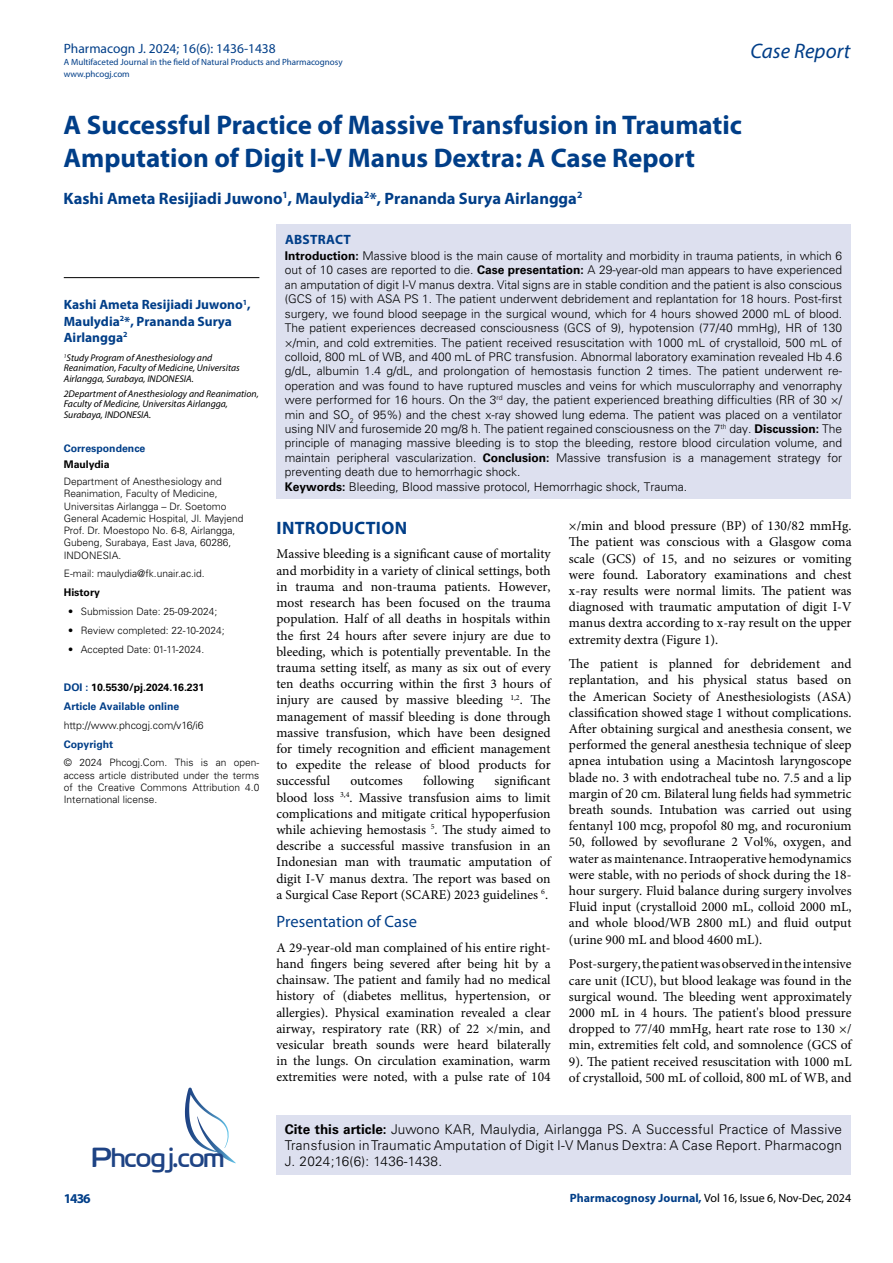
<style>
.page{position:relative;width:893px;height:1263px;background:#fff}
.page>*{position:absolute;margin:0;border:0;box-sizing:border-box;transform-origin:0 0}
.t1{font:27.6px "Cloud World";color:#1e4384}
.t2{font:700 27px/33px "Myriad Pro";color:#003e88}
.t3{font:italic 21px "Myriad Pro";color:#003e88}
.t4{font:700 18px "Myriad Pro";letter-spacing:.015em;color:#003e88}
.t5{font:700 16.5px "Myriad Pro";color:#003e88}
.t6{font:16.5px "Myriad Pro";color:#003e88}
.t7{font:13.5px/16.2px "Minion Pro";color:#000;text-align:justify}
.t8{font:300 13.5px/16.2px "Univers LT Std";letter-spacing:.02em;color:#000}
.t9{font:700 13.5px/16.2px "Myriad Pro";color:#003e88}
.t10{font:13.5px "Myriad Pro";color:#003e88}
.t11{font:700 13.5px "Myriad Pro";letter-spacing:.02em;color:#003e88}
.t12{font:300 12px/14.4px "Univers LT Std";color:#000}
.t13{font:12px "Myriad Pro";color:#000}
.t14{font:700 10.5px/18.9px "Univers LT Std";color:#003e88}
.t15{font:300 10.5px "Univers LT Std";color:#000}
.t16{font:700 10.5px "Univers LT Std";color:#000}
.t17{font:300 10.2px/12.3px "Univers LT Std";color:#000}
.t18{font:italic 9.75px/10.5px "Myriad Pro";color:#000}
.t19{font:9px/12px "Myriad Pro";color:#003e88}
.s1{color:#000}
.s2{font-weight:700}
.s3{font-weight:700;color:#003e88}
</style>
<div class="page">
<div style="left:276px;top:1115px;width:574px;height:60px;background:#dde0ef"></div>
<svg style="left:185px;top:1087px;width:51px;height:76px"></svg>
<div style="left:276px;top:225px;width:575px;height:274px;background:#dde0ef"></div>
<hr style="left:64px;top:277px;width:195px;height:1px;background:#000">
<p class="t10" style="left:64px;top:40px;width:214px">Pharmacogn J. 2024; 16(6): 1436-1438</p>
<p class="t19" style="left:64px;top:55px;width:280px">A Multifaceted Journal in the field of Natural Products and Pharmacognosy www.phcogj.com</p>
<h3 class="t3" style="left:750px;top:38px;width:101px">Case Report</h3>
<h2 class="t2" style="left:64px;top:108px;width:680px">A Successful Practice of Massive Transfusion in Traumatic<br>Amputation of Digit I-V Manus Dextra: A Case Report</h2>
<p class="t5" style="left:64px;top:187px;width:520px">Kashi Ameta Resijiadi Juwono<sup>1</sup>, Maulydia<sup>2</sup>*, Prananda Surya Airlangga<sup>2</sup></p>
<p class="t9" style="left:64px;top:296px;width:188px">Kashi Ameta Resijiadi Juwono<sup>1</sup>,<br>Maulydia<sup>2</sup>*, Prananda Surya<br>Airlangga<sup>2</sup></p>
<p class="t18" style="left:64px;top:352px;width:178px"><sup>1</sup>Study Program of Anesthesiology and<br>Reanimation, Faculty of Medicine, Universitas<br>Airlangga, Surabaya, INDONESIA.</p>
<p class="t18" style="left:64px;top:388px;width:197px">2Department of Anesthesiology and Reanimation,<br>Faculty of Medicine, Universitas Airlangga,<br>Surabaya, INDONESIA.</p>
<p class="t14" style="left:64px;top:438px;width:83px">Correspondence</p>
<p class="t16" style="left:64px;top:458px;width:47px">Maulydia</p>
<p class="t17" style="left:64px;top:475px;width:181px">Department of Anesthesiology and Reanimation, Faculty of Medicine, Universitas Airlangga – Dr. Soetomo General Academic Hospital, Jl. Mayjend Prof. Dr. Moestopo No. 6-8, Airlangga, Gubeng, Surabaya, East Java, 60286, INDONESIA.</p>
<p class="t17" style="left:64px;top:568px;width:142px">E-mail: maulydia@fk.unair.ac.id.</p>
<p class="t16" style="left:64px;top:586px;width:38px">History</p>
<p class="t17" style="left:68px;top:605px;width:151px">• Submission Date: 25-09-2024;</p>
<p class="t17" style="left:68px;top:624px;width:158px">• Review completed: 22-10-2024;</p>
<p class="t17" style="left:68px;top:643px;width:138px">• Accepted Date: 01-11-2024.</p>
<p class="t14" style="left:64px;top:678px;width:142px">DOI : <span class="s1">10.5530/pj.2024.16.231<br></span>Article Available online</p>
<p class="t15" style="left:64px;top:719px;width:141px">http://www.phcogj.com/v16/i6</p>
<p class="t14" style="left:64px;top:734px;width:51px">Copyright</p>
<p class="t17" style="left:64px;top:756px;width:197px;text-align:justify">© 2024 Phcogj.Com. This is an open&shy;access article distributed under the terms of the Creative Commons Attribution 4.0<br>International license.</p>
<p class="t11" style="left:285px;top:230px;width:67px">ABSTRACT</p>
<p class="t12" style="left:285px;top:249px;width:559px"><span class="s2">Introduction:</span> Massive blood is the main cause of mortality and morbidity in trauma patients, in which 6 out of 10 cases are reported to die. <span class="s2">Case presentation:</span> A 29-year-old man appears to have experienced an amputation of digit I-V manus dextra. Vital signs are in stable condition and the patient is also conscious (GCS of 15) with ASA PS 1. The patient underwent debridement and replantation for 18 hours. Post-first surgery, we found blood seepage in the surgical wound, which for 4 hours showed 2000 mL of blood.<br>The patient experiences decreased consciousness (GCS of 9), hypotension (77/40 mmHg), HR of 130 ×/min, and cold extremities. The patient received resuscitation with 1000 mL of crystalloid, 500 mL of colloid, 800 mL of WB, and 400 mL of PRC transfusion. Abnormal laboratory examination revealed Hb 4.6 g/dL, albumin 1.4 g/dL, and prolongation of hemostasis function 2 times. The patient underwent re&shy;operation and was found to have ruptured muscles and veins for which musculorraphy and venorraphy were performed for 16 hours. On the 3<sup>rd</sup> day, the patient experienced breathing difficulties (RR of 30 ×/ min and SO<sub>2</sub> of 95%) and the chest x-ray showed lung edema. The patient was placed on a ventilator using NIV and furosemide 20 mg/8 h. The patient regained consciousness on the 7<sup>th</sup> day. <span class="s2">Discussion:</span> The principle of managing massive bleeding is to stop the bleeding, restore blood circulation volume, and maintain peripheral vascularization. <span class="s2">Conclusion:</span> Massive transfusion is a management strategy for preventing death due to hemorrhagic shock.<br><span class="s2">Keywords:</span> Bleeding, Blood massive protocol, Hemorrhagic shock, Trauma.</p>
<h3 class="t4" style="left:277px;top:516px;width:132px">INTRODUCTION</h3>
<p class="t7" style="left:276px;top:546px;width:276px">Massive bleeding is a significant cause of mortality and morbidity in a variety of clinical settings, both in trauma and non-trauma patients. However, most research has been focused on the trauma population. Half of all deaths in hospitals within the first 24 hours after severe injury are due to bleeding, which is potentially preventable. In the trauma setting itself, as many as six out of every ten deaths occurring within the first 3 hours of injury are caused by massive bleeding <sup>1,2</sup>. The management of massif bleeding is done through massive transfusion, which have been designed for timely recognition and efficient management to expedite the release of blood products for successful</p>
<p class="t7" style="left:276px;top:773px;width:276px;text-indent:218px">significant blood loss <sup>3,4</sup>. Massive transfusion aims to limit complications and mitigate critical hypoperfusion while achieving hemostasis <sup>5</sup>. The study aimed to describe a successful massive transfusion in an Indonesian man with traumatic amputation of digit I-V manus dextra. The report was based on a Surgical Case Report (SCARE) 2023 guidelines <sup>6</sup>.</p>
<p class="t6" style="left:276px;top:911px;width:142px">Presentation of Case</p>
<p class="t7" style="left:276px;top:939px;width:276px">A 29-year-old man complained of his entire right&shy;hand fingers being severed after being hit by a chainsaw. The patient and family had no medical history of (diabetes mellitus, hypertension, or allergies). Physical examination revealed a clear airway, respiratory rate (RR) of 22 ×/min, and vesicular breath sounds were heard bilaterally in the lungs. On circulation examination, warm extremities were noted, with a pulse rate of 104</p>
<p class="t7" style="left:350px;top:773px;width:54px">outcomes</p>
<p class="t7" style="left:423px;top:773px;width:53px">following</p>
<p class="t7" style="left:569px;top:518px;width:284px">×/min and blood pressure (BP) of 130/82 mmHg.<br>The patient was conscious with a Glasgow coma scale (GCS) of 15, and no seizures or vomiting were found. Laboratory examinations and chest x-ray results were normal limits. The patient was diagnosed with traumatic amputation of digit I-V manus dextra according to x-ray result on the upper extremity dextra (Figure 1).</p>
<p class="t7" style="left:569px;top:656px;width:284px">The patient is planned for debridement and replantation, and his physical status based on the American Society of Anesthesiologists (ASA) classification showed stage 1 without complications.<br>After obtaining surgical and anesthesia consent, we performed the general anesthesia technique of sleep apnea intubation using a Macintosh laryngoscope blade no. 3 with endotracheal tube no. 7.5 and a lip margin of 20 cm. Bilateral lung fields had symmetric breath sounds. Intubation was carried out using fentanyl 100 mcg, propofol 80 mg, and rocuronium 50, followed by sevoflurane 2 Vol%, oxygen, and water as maintenance. Intraoperative hemodynamics were stable, with no periods of shock during the 18- hour surgery. Fluid balance during surgery involves Fluid input (crystalloid 2000 mL, colloid 2000 mL, and whole blood/WB 2800 mL) and fluid output (urine 900 mL and blood 4600 mL).</p>
<p class="t7" style="left:569px;top:956px;width:284px">Post-surgery, the patient was observed in the intensive care unit (ICU), but blood leakage was found in the surgical wound. The bleeding went approximately 2000 mL in 4 hours. The patient's blood pressure dropped to 77/40 mmHg, heart rate rose to 130 ×/ min, extremities felt cold, and somnolence (GCS of 9). The patient received resuscitation with 1000 mL of crystalloid, 500 mL of colloid, 800 mL of WB, and</p>
<p class="t8" style="left:285px;top:1121px;width:559px"><span class="s2">Cite this article:</span> Juwono KAR, Maulydia, Airlangga PS. A Successful Practice of Massive<br>Transfusion in Traumatic Amputation of Digit I-V Manus Dextra: A Case Report. Pharmacogn</p>
<h1 class="t1" style="left:92px;top:1136px;width:134px">Phcogj.com</h1>
<p class="t8" style="left:285px;top:1153px;width:159px">J. 2024;16(6): 1436-1438.</p>
<p class="t9" style="left:64px;top:1190px;width:29px">1436</p>
<p class="t13" style="left:570px;top:1190px;width:283px"><span class="s3">Pharmacognosy Journal,</span> Vol 16, Issue 6, Nov-Dec, 2024</p>
</div>
